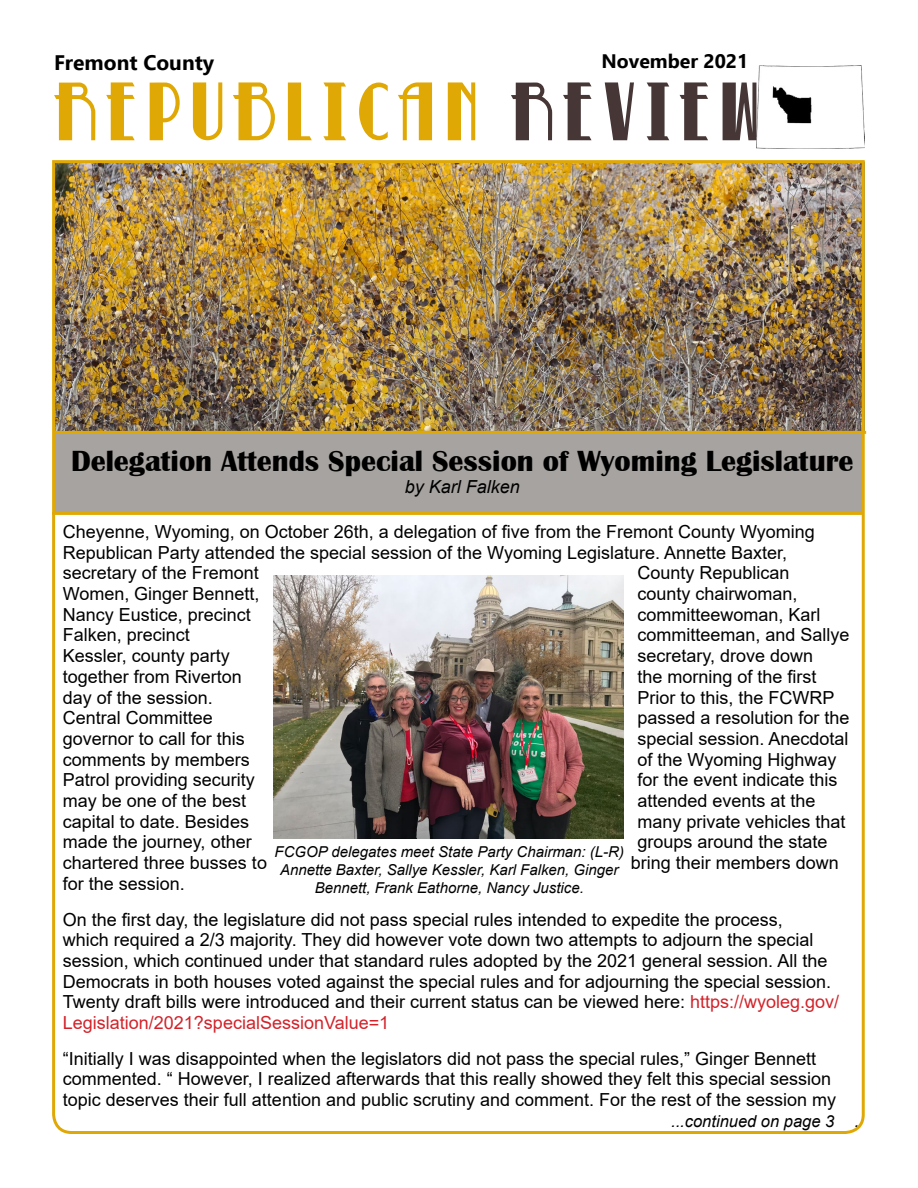
<style>
.page{position:relative;width:918px;height:1188px;background:#fff}
.page>*{position:absolute;margin:0;border:0;box-sizing:border-box;transform-origin:0 0}
.t1{font:72px "Betty Noir";letter-spacing:.1em;color:#e0a804}
.t2{font:700 30px "Britannic";color:#000}
.t3{font:700 21px "Ebrima";color:#000}
.t4{font:700 19.5px "Ebrima";color:#000}
.t5{font:18px/20.7px "Arial";color:#000}
.t6{font:italic 18px "Arial";color:#000}
.t7{font:italic 16.5px "Arial";color:#000}
.t8{font:italic 15px/18px "Arial";color:#000;text-align:center}
.s1{color:#463636}
.s2{color:#d2232a}
.s3{font-size:18px}
</style>
<div class="page">
<img style="left:756px;top:66px;width:108px;height:83px">
<img style="left:52px;top:160px;width:814px;height:974px">
<hr style="left:52px;top:512px;width:812px;height:3px;background:#e0a804">
<hr style="left:54px;top:431px;width:812px;height:3px;background:#e0a804">
<img style="left:273px;top:576px;width:351px;height:263px">
<p class="t3" style="left:54px;top:46px;width:162px">Fremont County</p>
<p class="t4" style="left:601px;top:46px;width:148px">November 2021</p>
<h1 class="t1" style="left:54px;top:78px;width:708px">REPUBLICAN <span class="s1">REVIEW</span></h1>
<h2 class="t2" style="left:71px;top:444px;width:784px">Delegation Attends Special Session of Wyoming Legislature</h2>
<p class="t6" style="left:405px;top:475px;width:117px">by Karl Falken</p>
<p class="t5" style="left:63px;top:521px;width:754px">Cheyenne, Wyoming, on October 26th, a delegation of five from the Fremont County Wyoming<br>Republican Party attended the special session of the Wyoming Legislature. Annette Baxter, secretary of the Fremont</p>
<p class="t5" style="left:638px;top:563px;width:154px">County Republican</p>
<p class="t5" style="left:63px;top:583px;width:198px">Women, Ginger Bennett,</p>
<p class="t5" style="left:638px;top:583px;width:162px">county chairwoman,</p>
<p class="t5" style="left:63px;top:604px;width:190px">Nancy Eustice, precinct</p>
<p class="t5" style="left:638px;top:604px;width:185px">committeewoman, Karl</p>
<p class="t5" style="left:63px;top:625px;width:129px">Falken, precinct</p>
<p class="t5" style="left:638px;top:625px;width:214px">committeeman, and Sallye</p>
<p class="t5" style="left:63px;top:645px;width:169px">Kessler, county party</p>
<p class="t5" style="left:638px;top:645px;width:177px">secretary, drove down</p>
<p class="t5" style="left:63px;top:666px;width:181px">together from Riverton</p>
<p class="t5" style="left:638px;top:666px;width:181px">the morning of the first</p>
<p class="t5" style="left:63px;top:687px;width:152px">day of the session.</p>
<p class="t5" style="left:638px;top:687px;width:199px">Prior to this, the FCWRP</p>
<p class="t5" style="left:63px;top:707px;width:152px">Central Committee</p>
<p class="t5" style="left:638px;top:707px;width:214px">passed a resolution for the</p>
<p class="t5" style="left:63px;top:728px;width:184px">governor to call for this</p>
<p class="t5" style="left:638px;top:728px;width:213px">special session. Anecdotal</p>
<p class="t5" style="left:63px;top:749px;width:189px">comments by members</p>
<p class="t5" style="left:638px;top:749px;width:200px">of the Wyoming Highway</p>
<p class="t5" style="left:63px;top:770px;width:194px">Patrol providing security</p>
<p class="t5" style="left:638px;top:770px;width:202px">for the event indicate this</p>
<p class="t5" style="left:63px;top:790px;width:185px">may be one of the best</p>
<p class="t5" style="left:638px;top:790px;width:180px">attended events at the</p>
<p class="t5" style="left:63px;top:811px;width:188px">capital to date. Besides</p>
<p class="t5" style="left:638px;top:811px;width:210px">many private vehicles that</p>
<p class="t5" style="left:63px;top:832px;width:190px">made the journey, other</p>
<p class="t5" style="left:638px;top:832px;width:192px">groups around the state</p>
<p class="t5" style="left:63px;top:852px;width:206px">chartered three busses to</p>
<p class="t5" style="left:631px;top:852px;width:210px">bring their members down</p>
<p class="t5" style="left:63px;top:866px;width:722px;line-height:35.7px">for the session.<br>On the first day, the legislature did not pass special rules intended to expedite the process,</p>
<p class="t5" style="left:63px;top:929px;width:778px">which required a 2/3 majority. They did however vote down two attempts to adjourn the special session, which continued under that standard rules adopted by the 2021 general session. All the Democrats in both houses voted against the special rules and for adjourning the special session.<br>Twenty draft bills were introduced and their current status can be viewed here: <span class="s2">https://wyoleg.gov/ Legislation/2021?specialSessionValue=1</span></p>
<p class="t5" style="left:63px;top:1048px;width:775px">“Initially I was disappointed when the legislators did not pass the special rules,” Ginger Bennett commented. “ However, I realized afterwards that this really showed they felt this special session topic deserves their full attention and public scrutiny and comment. For the rest of the session my</p>
<p class="t7" style="left:671px;top:1111px;width:190px">...continued on page 3 <span class="s3">.</span></p>
<p class="t8" style="left:275px;top:843px;width:351px">FCGOP delegates meet State Party Chairman: (L-R)<br>Annette Baxter, Sallye Kessler, Karl Falken, Ginger<br>Bennett, Frank Eathorne, Nancy Justice.</p>
</div>
